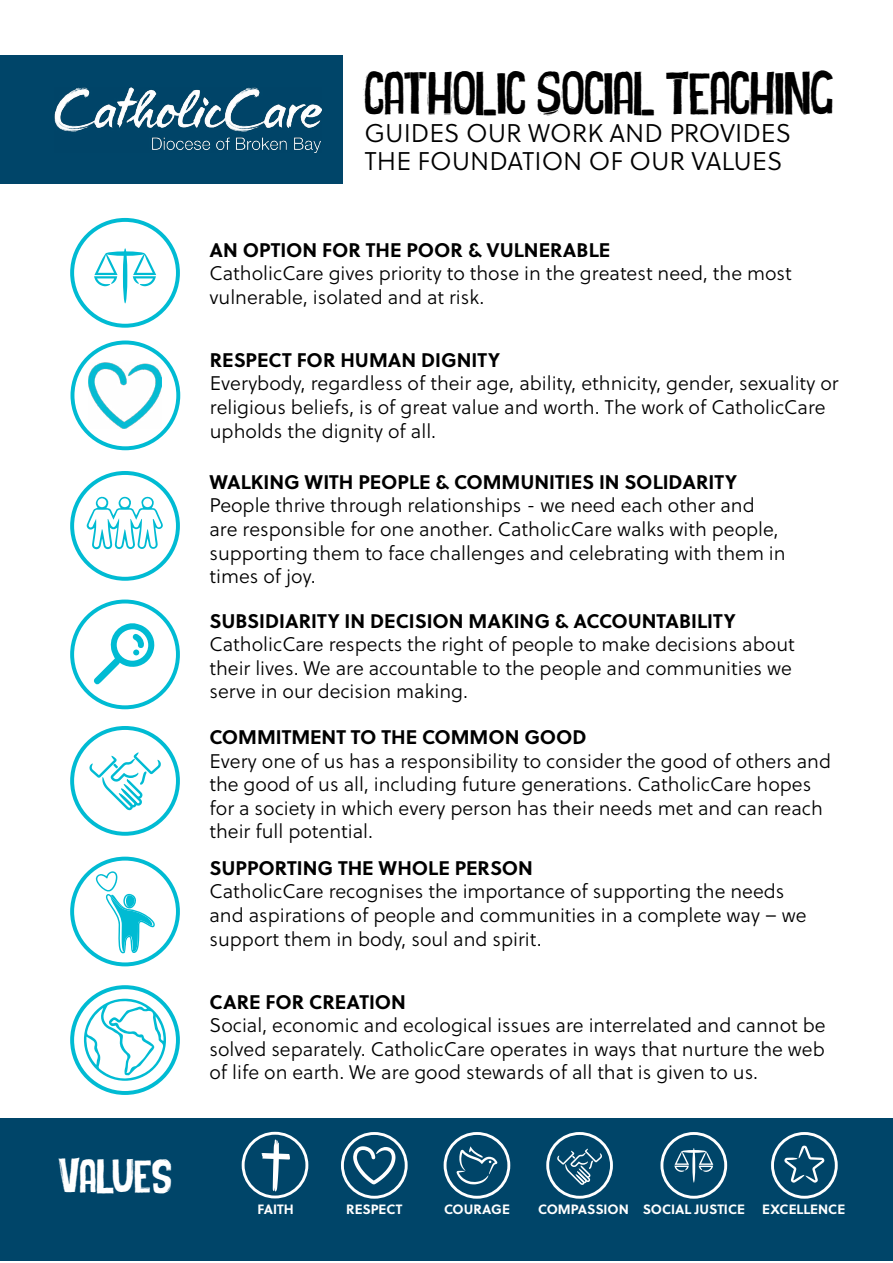
<style>
.page{position:relative;width:893px;height:1263px;background:#fff}
.page>*{position:absolute;margin:0;border:0;box-sizing:border-box;transform-origin:0 0}
.t1{font:900 28.5px "Cheap Potatoes";color:#000}
.t2{font:25.65px/27.6px "Soleil Lt";color:#000}
.t3{font:900 21.6px "Cheap Potatoes";color:#fff}
.t4{font:19.65px/23.5px "Soleil Lt";color:#000}
.t5{font:700 19.65px "Soleil";color:#000}
.t6{font:700 13.5px "Soleil";color:#fff}
</style>
<div class="page">
<div style="left:70px;top:726px;width:110px;height:110px;border:4px solid #00bbd3;border-radius:50%"></div>
<svg style="left:89px;top:752px;width:72px;height:58px"></svg>
<div style="left:70px;top:218px;width:110px;height:110px;border:4px solid #00bbd3;border-radius:50%"></div>
<svg style="left:123px;top:248px;width:4px;height:55px"></svg>
<div style="left:106px;top:251px;width:39px;height:5px;background:#00bbd3;border-radius:50%"></div>
<svg style="left:94px;top:253px;width:24px;height:33px"></svg>
<svg style="left:133px;top:253px;width:23px;height:33px"></svg>
<div style="left:70px;top:599px;width:110px;height:110px;border:4px solid #00bbd3;border-radius:50%"></div>
<svg style="left:94px;top:623px;width:61px;height:61px"></svg>
<div style="left:70px;top:471px;width:110px;height:110px;border:4px solid #00bbd3;border-radius:50%"></div>
<svg style="left:86px;top:496px;width:77px;height:54px"></svg>
<div style="left:70px;top:857px;width:110px;height:109px;border:4px solid #00bbd3;border-radius:50%"></div>
<div style="left:70px;top:985px;width:110px;height:110px;border:4px solid #00bbd3;border-radius:50%"></div>
<div style="left:71px;top:340px;width:109px;height:110px;border:4px solid #00bbd3;border-radius:50%"></div>
<div style="left:0;top:1118px;width:893px;height:143px;background:#004569"></div>
<svg style="left:84px;top:999px;width:82px;height:82px"></svg>
<svg style="left:95px;top:871px;width:60px;height:82px"></svg>
<div style="left:0;top:55px;width:342px;height:129px;background:#004569"></div>
<img style="left:54px;top:87px;width:267px;height:65px">
<svg style="left:784px;top:1145px;width:40px;height:38px"></svg>
<div style="left:771px;top:1132px;width:67px;height:67px;border:3px solid #fff;border-radius:50%"></div>
<svg style="left:353px;top:1146px;width:42px;height:38px"></svg>
<svg style="left:457px;top:1146px;width:40px;height:38px"></svg>
<svg style="left:557px;top:1148px;width:45px;height:37px"></svg>
<hr style="left:692px;top:1148px;width:3px;height:34px;background:#fff;border-radius:50%">
<hr style="left:682px;top:1150px;width:24px;height:3px;background:#fff;border-radius:50%">
<svg style="left:674px;top:1151px;width:15px;height:21px"></svg>
<svg style="left:698px;top:1151px;width:15px;height:21px"></svg>
<div style="left:341px;top:1132px;width:67px;height:67px;border:3px solid #fff;border-radius:50%"></div>
<div style="left:444px;top:1132px;width:66px;height:67px;border:3px solid #fff;border-radius:50%"></div>
<div style="left:546px;top:1132px;width:67px;height:67px;border:3px solid #fff;border-radius:50%"></div>
<div style="left:660px;top:1132px;width:67px;height:67px;border:3px solid #fff;border-radius:50%"></div>
<div style="left:242px;top:1132px;width:66px;height:66px;border:3px solid #fff;border-radius:50%"></div>
<svg style="left:261px;top:1139px;width:29px;height:52px"></svg>
<img style="left:89px;top:362px;width:72px;height:66px">
<p class="t3" style="left:58px;top:1164px;width:115px">VALUES</p>
<h1 class="t1" style="left:365px;top:79px;width:470px">CATHOLIC SOCIAL TEACHING</h1>
<h2 class="t2" style="left:365px;top:119px;width:428px">GUIDES OUR WORK AND PROVIDES<br>THE FOUNDATION OF OUR VALUES</h2>
<p class="t5" style="left:209px;top:234px;width:402px">AN OPTION FOR THE POOR &amp; VULNERABLE</p>
<p class="t4" style="left:209px;top:261px;width:584px">CatholicCare gives priority to those in the greatest need, the most vulnerable, isolated and at risk.</p>
<p class="t5" style="left:210px;top:344px;width:292px">RESPECT FOR HUMAN DIGNITY</p>
<p class="t4" style="left:210px;top:371px;width:630px">Everybody, regardless of their age, ability, ethnicity, gender, sexuality or religious beliefs, is of great value and worth. The work of CatholicCare upholds the dignity of all.</p>
<p class="t5" style="left:209px;top:467px;width:529px">WALKING WITH PEOPLE &amp; COMMUNITIES IN SOLIDARITY</p>
<p class="t4" style="left:209px;top:493px;width:578px">People thrive through relationships - we need each other and are responsible for one another. CatholicCare walks with people, supporting them to face challenges and celebrating with them in times of joy.</p>
<p class="t5" style="left:209px;top:605px;width:528px">SUBSIDIARITY IN DECISION MAKING &amp; ACCOUNTABILITY</p>
<p class="t4" style="left:209px;top:632px;width:587px">CatholicCare respects the right of people to make decisions about their lives. We are accountable to the people and communities we serve in our decision making.</p>
<p class="t5" style="left:209px;top:722px;width:379px">COMMITMENT TO THE COMMON GOOD</p>
<p class="t4" style="left:209px;top:749px;width:623px">Every one of us has a responsibility to consider the good of others and the good of us all, including future generations. CatholicCare hopes for a society in which every person has their needs met and can reach their full potential.</p>
<p class="t5" style="left:209px;top:852px;width:325px">SUPPORTING THE WHOLE PERSON</p>
<p class="t4" style="left:209px;top:879px;width:599px">CatholicCare recognises the importance of supporting the needs and aspirations of people and communities in a complete way – we support them in body, soul and spirit.</p>
<p class="t5" style="left:209px;top:986px;width:198px">CARE FOR CREATION</p>
<p class="t4" style="left:209px;top:1013px;width:618px;text-align:justify">Social, economic and ecological issues are interrelated and cannot be solved separately. CatholicCare operates in ways that nurture the web of life on earth. We are good stewards of all that is given to us.</p>
<p class="t6" style="left:257px;top:1199px;width:38px">FAITH</p>
<p class="t6" style="left:346px;top:1199px;width:58px">RESPECT</p>
<p class="t6" style="left:444px;top:1199px;width:67px">COURAGE</p>
<p class="t6" style="left:538px;top:1199px;width:208px">COMPASSION SOCIAL JUSTICE</p>
<p class="t6" style="left:762px;top:1199px;width:84px">EXCELLENCE</p>
</div>
